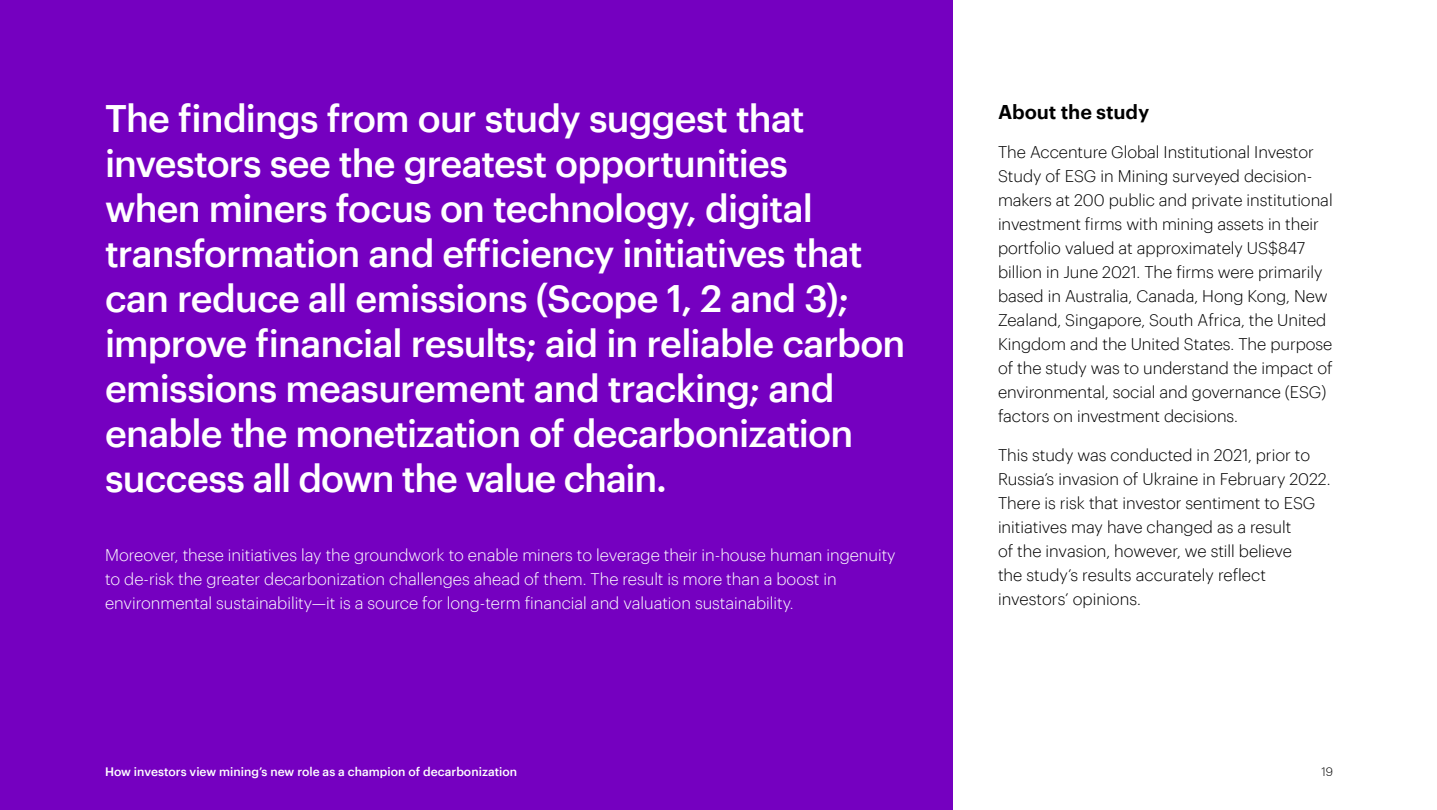
<style>
.page{position:relative;width:1437px;height:810px;background:#fff}
.page>*{position:absolute;margin:0;border:0;box-sizing:border-box;transform-origin:0 0}
.t1{font:500 37.5px/45px "Graphik";letter-spacing:-.025em;color:#fff}
.t2{font:600 19.5px "Graphik";letter-spacing:-.005em;color:#000}
.t3{font:300 16.5px/24px "Graphik";letter-spacing:-.005em;color:#000}
.t4{font:300 16.5px/24px "Graphik";letter-spacing:-.005em;color:#fff}
.t5{font:500 12px "Graphik";color:#fff}
.t6{font:300 12px "Graphik";color:#000}
</style>
<div class="page">
<div style="left:0;top:0;width:953px;height:810px;background:#7500c0"></div>
<p class="t1" style="left:105px;top:92px;width:802px">The findings from our study suggest that investors see the greatest opportunities<br>when miners focus on technology, digital transformation and efficiency initiatives that can reduce all emissions (Scope 1, 2 and 3); improve financial results; aid in reliable carbon emissions measurement and tracking; and enable the monetization of decarbonization success all down the value chain.</p>
<p class="t4" style="left:105px;top:542px;width:792px">Moreover, these initiatives lay the groundwork to enable miners to leverage their in-house human ingenuity to de-risk the greater decarbonization challenges ahead of them. The result is more than a boost in environmental sustainability—it is a source for long-term financial and valuation sustainability.</p>
<p class="t2" style="left:998px;top:97px;width:153px">About the study</p>
<p class="t3" style="left:998px;top:139px;width:336px">The Accenture Global Institutional Investor Study of ESG in Mining surveyed decision&shy;makers at 200 public and private institutional investment firms with mining assets in their portfolio valued at approximately US$847 billion in June 2021. The firms were primarily based in Australia, Canada, Hong Kong, New Zealand, Singapore, South Africa, the United Kingdom and the United States. The purpose of the study was to understand the impact of environmental, social and governance (ESG) factors on investment decisions.</p>
<p class="t3" style="left:998px;top:442px;width:334px">This study was conducted in 2021, prior to Russia’s invasion of Ukraine in February 2022.<br>There is risk that investor sentiment to ESG initiatives may have changed as a result<br>of the invasion, however, we still believe<br>the study’s results accurately reflect investors’ opinions.</p>
<p class="t5" style="left:105px;top:763px;width:414px">How investors view mining’s new role as a champion of decarbonization</p>
<p class="t6" style="left:1321px;top:763px;width:13px">19</p>
</div>
